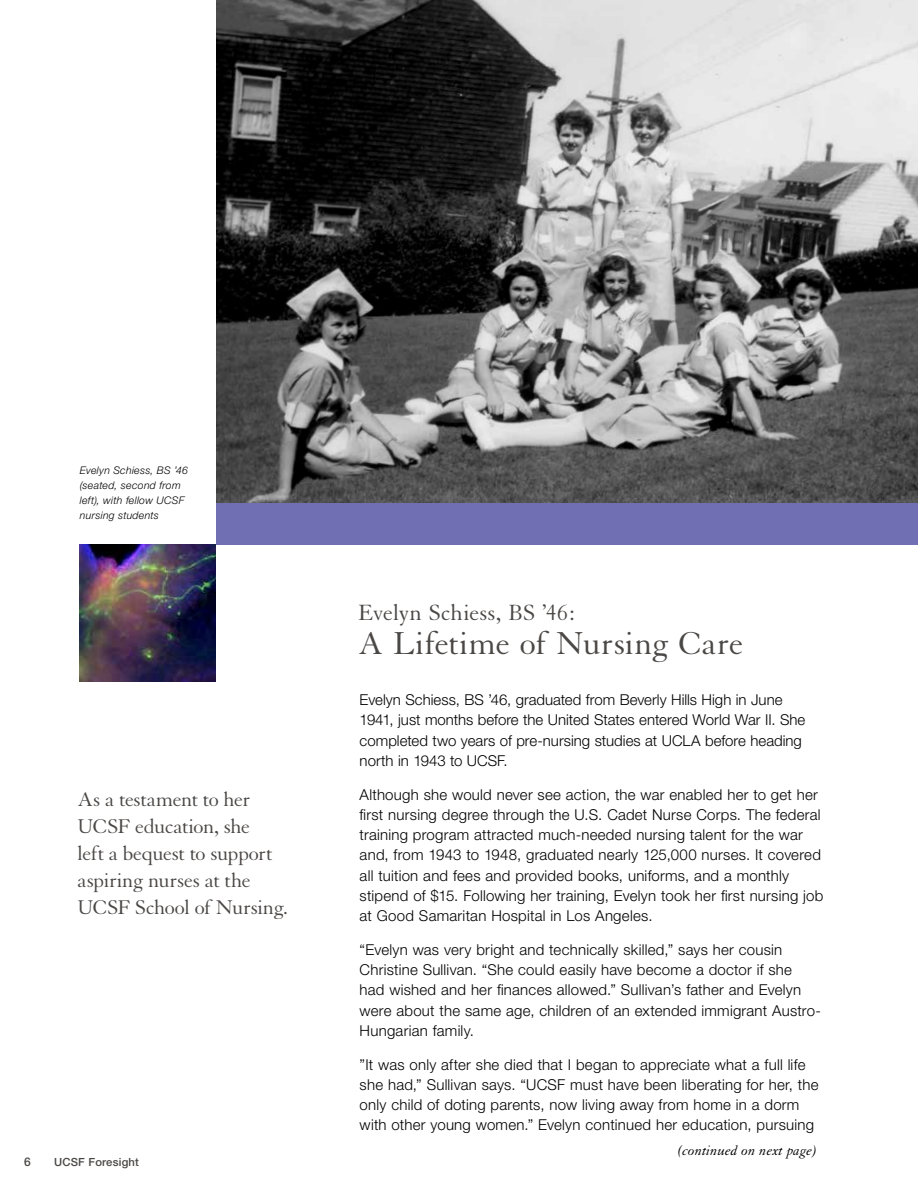
<style>
.page{position:relative;width:918px;height:1188px;background:#fff}
.page>*{position:absolute;margin:0;border:0;box-sizing:border-box;transform-origin:0 0}
.t1{font:34.5px "Granjon";color:#4a4745}
.t2{font:24px "Granjon";color:#4a4745}
.t3{font:21.6px/27px "Granjon";letter-spacing:-.02em;color:#4a4745}
.t4{font:300 15px/20.2px "Helvetica Neue LT Std";letter-spacing:.015em;color:#000}
.t5{font:italic 15px "Granjon";letter-spacing:.01em;color:#000}
.t6{font:500 12px "Helvetica Neue";color:#4a4745}
.t7{font:500 11.25px "Helvetica Neue";letter-spacing:.02em;color:#4a4745}
.t8{font:italic 300 10.5px/15px "Helvetica Neue LT Std";letter-spacing:.025em;color:#000}
</style>
<div class="page">
<img style="left:79px;top:545px;width:137px;height:137px">
<img style="left:216px;top:0;width:702px;height:504px">
<div style="left:216px;top:504px;width:702px;height:41px;background:#716fb4"></div>
<p class="t8" style="left:80px;top:462px;width:110px">Evelyn Schiess, BS ’46 (seated, second from left), with fellow UCSF nursing students</p>
<h3 class="t3" style="left:78px;top:786px;width:212px">As a testament to her<br>UCSF education, she<br>left a bequest to support aspiring nurses at the<br>UCSF School of Nursing.</h3>
<p class="t6" style="left:24px;top:1154px;width:8px">6</p>
<p class="t7" style="left:54px;top:1155px;width:87px">UCSF Foresight</p>
<h2 class="t2" style="left:358px;top:599px;width:218px">Evelyn Schiess, BS ’46:</h2>
<h1 class="t1" style="left:358px;top:625px;width:386px">A Lifetime of Nursing Care</h1>
<p class="t4" style="left:360px;top:689px;width:447px">Evelyn Schiess, BS ’46, graduated from Beverly Hills High in June 1941, just months before the United States entered World War II. She completed two years of pre-nursing studies at UCLA before heading north in 1943 to UCSF.</p>
<p class="t4" style="left:360px;top:784px;width:465px">Although she would never see action, the war enabled her to get her first nursing degree through the U.S. Cadet Nurse Corps. The federal training program attracted much-needed nursing talent for the war and, from 1943 to 1948, graduated nearly 125,000 nurses. It covered all tuition and fees and provided books, uniforms, and a monthly stipend of $15. Following her training, Evelyn took her first nursing job at Good Samaritan Hospital in Los Angeles.</p>
<p class="t4" style="left:360px;top:939px;width:463px">“Evelyn was very bright and technically skilled,” says her cousin Christine Sullivan. “She could easily have become a doctor if she<br>had wished and her finances allowed.” Sullivan’s father and Evelyn were about the same age, children of an extended immigrant Austro-Hungarian family.</p>
<p class="t4" style="left:360px;top:1054px;width:460px">”It was only after she died that I began to appreciate what a full life she had,” Sullivan says. “UCSF must have been liberating for her, the only child of doting parents, now living away from home in a dorm with other young women.” Evelyn continued her education, pursuing</p>
<p class="t5" style="left:678px;top:1142px;width:141px">(continued on next page)</p>
</div>
